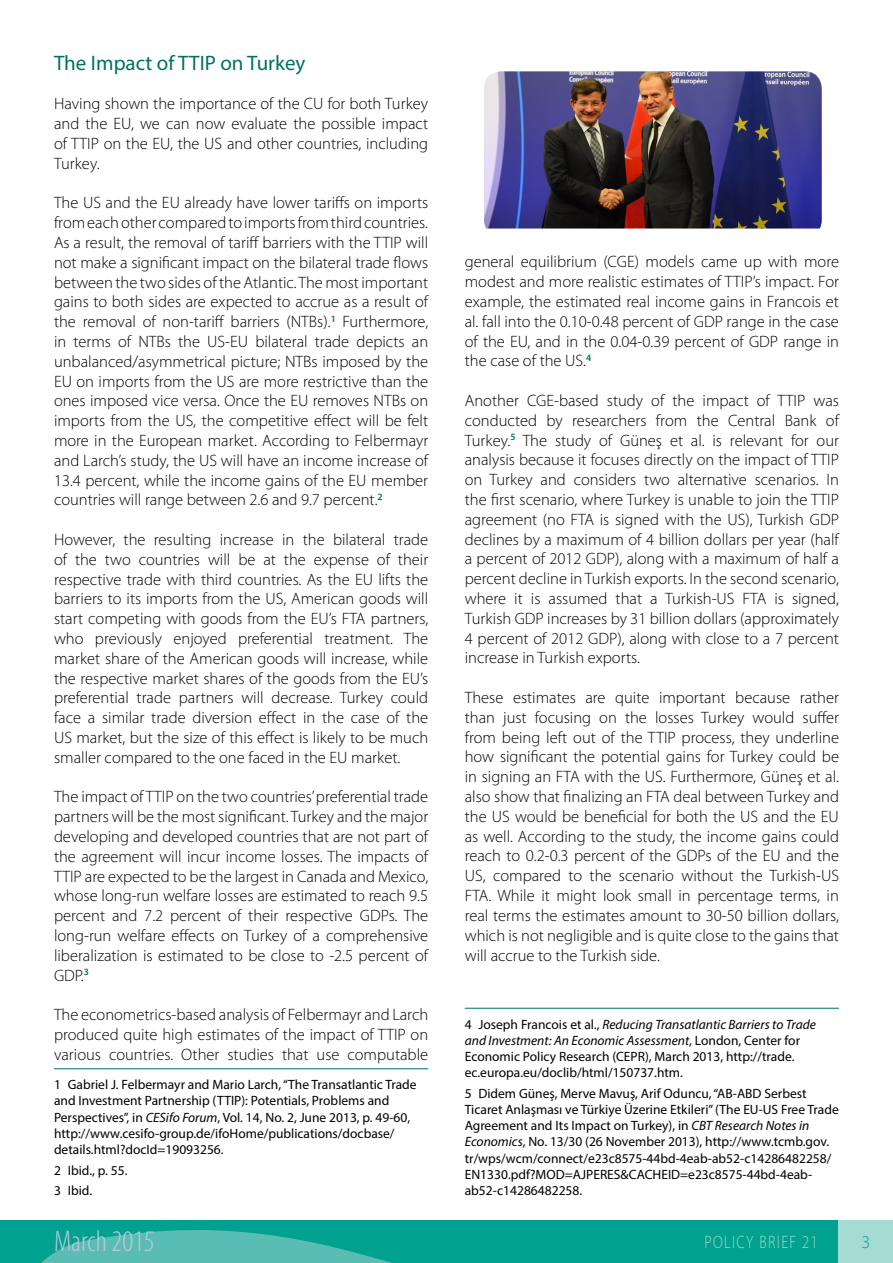
<style>
.page{position:relative;width:893px;height:1263px;background:#fff}
.page>*{position:absolute;margin:0;border:0;box-sizing:border-box;transform-origin:0 0}
.t1{font:300 condensed 30px "Myriad Pro";color:#c2c4e0}
.t2{font:21px "Myriad Pro";color:#007161}
.t3{font:300 18px "Myriad Pro";letter-spacing:.1em;color:#a6dbd4;scale:.8 1}
.t4{font:300 18px "Myriad Pro";color:#00a18e}
.t5{font:300 16.5px/19.8px "Myriad Pro";color:#000;text-align:justify}
.t6{font:13.5px/16.2px "Myriad Pro";color:#000}
.s1{font-style:italic}
</style>
<div class="page">
<svg style="left:0;top:1220px;width:839px;height:43px;background:#14a796"></svg>
<div style="left:839px;top:1220px;width:54px;height:43px;background:#a6dbd4"></div>
<hr style="left:465px;top:1008px;width:374px;height:1px;background:#007161">
<hr style="left:54px;top:1068px;width:374px;height:1px;background:#007161">
<img style="left:484px;top:71px;width:338px;height:158px">
<p class="t2" style="left:54px;top:50px;width:253px">The Impact of TTIP on Turkey</p>
<p class="t5" style="left:54px;top:94px;width:376px">Having shown the importance of the CU for both Turkey and the EU, we can now evaluate the possible impact of TTIP on the EU, the US and other countries, including Turkey.</p>
<p class="t5" style="left:54px;top:193px;width:376px">The US and the EU already have lower tariffs on imports from each other compared to imports from third countries.<br>As a result, the removal of tariff barriers with the TTIP will not make a significant impact on the bilateral trade flows between the two sides of the Atlantic. The most important gains to both sides are expected to accrue as a result of the removal of non-tariff barriers (NTBs).<sup>1</sup> Furthermore, in terms of NTBs the US-EU bilateral trade depicts an unbalanced/asymmetrical picture; NTBs imposed by the EU on imports from the US are more restrictive than the ones imposed vice versa. Once the EU removes NTBs on imports from the US, the competitive effect will be felt more in the European market. According to Felbermayr and Larch’s study, the US will have an income increase of 13.4 percent, while the income gains of the EU member countries will range between 2.6 and 9.7 percent.<sup>2</sup></p>
<p class="t5" style="left:54px;top:529px;width:376px">However, the resulting increase in the bilateral trade of the two countries will be at the expense of their respective trade with third countries. As the EU lifts the barriers to its imports from the US, American goods will start competing with goods from the EU’s FTA partners, who previously enjoyed preferential treatment. The market share of the American goods will increase, while the respective market shares of the goods from the EU’s preferential trade partners will decrease. Turkey could face a similar trade diversion effect in the case of the US market, but the size of this effect is likely to be much smaller compared to the one faced in the EU market.</p>
<p class="t5" style="left:54px;top:787px;width:376px">The impact of TTIP on the two countries’ preferential trade partners will be the most significant. Turkey and the major developing and developed countries that are not part of the agreement will incur income losses. The impacts of TTIP are expected to be the largest in Canada and Mexico, whose long-run welfare losses are estimated to reach 9.5 percent and 7.2 percent of their respective GDPs. The long-run welfare effects on Turkey of a comprehensive liberalization is estimated to be close to -2.5 percent of GDP.<sup>3</sup></p>
<p class="t5" style="left:54px;top:1005px;width:376px">The econometrics-based analysis of Felbermayr and Larch produced quite high estimates of the impact of TTIP on various countries. Other studies that use computable</p>
<p class="t6" style="left:54px;top:1076px;width:364px">1 Gabriel J. Felbermayr and Mario Larch, “The Transatlantic Trade and Investment Partnership (TTIP): Potentials, Problems and Perspectives”, in <span class="s1">CESifo Forum</span>, Vol. 14, No. 2, June 2013, p. 49-60, http://www.cesifo-group.de/ifoHome/publications/docbase/ details.html?docId=19093256.</p>
<p class="t6" style="left:54px;top:1159px;width:75px;line-height:20.4px">2 Ibid., p. 55.<br>3 Ibid.</p>
<p class="t5" style="left:465px;top:252px;width:376px">general equilibrium (CGE) models came up with more modest and more realistic estimates of TTIP’s impact. For example, the estimated real income gains in Francois et al. fall into the 0.10-0.48 percent of GDP range in the case of the EU, and in the 0.04-0.39 percent of GDP range in the case of the US.<sup>4</sup></p>
<p class="t5" style="left:465px;top:390px;width:376px">Another CGE-based study of the impact of TTIP was conducted by researchers from the Central Bank of Turkey.<sup>5</sup> The study of Güneş et al. is relevant for our analysis because it focuses directly on the impact of TTIP on Turkey and considers two alternative scenarios. In the first scenario, where Turkey is unable to join the TTIP agreement (no FTA is signed with the US), Turkish GDP declines by a maximum of 4 billion dollars per year (half a percent of 2012 GDP), along with a maximum of half a percent decline in Turkish exports. In the second scenario, where it is assumed that a Turkish-US FTA is signed, Turkish GDP increases by 31 billion dollars (approximately 4 percent of 2012 GDP), along with close to a 7 percent increase in Turkish exports.</p>
<p class="t5" style="left:465px;top:687px;width:376px">These estimates are quite important because rather than just focusing on the losses Turkey would suffer from being left out of the TTIP process, they underline how significant the potential gains for Turkey could be in signing an FTA with the US. Furthermore, Güneş et al. also show that finalizing an FTA deal between Turkey and the US would be beneficial for both the US and the EU as well. According to the study, the income gains could reach to 0.2-0.3 percent of the GDPs of the EU and the US, compared to the scenario without the Turkish-US FTA. While it might look small in percentage terms, in real terms the estimates amount to 30-50 billion dollars, which is not negligible and is quite close to the gains that will accrue to the Turkish side.</p>
<p class="t6" style="left:465px;top:1016px;width:353px">4 Joseph Francois et al., <span class="s1">Reducing Transatlantic Barriers to Trade and Investment: An Economic Assessment</span>, London, Center for Economic Policy Research (CEPR), March 2013, http://trade. ec.europa.eu/doclib/html/150737.htm.</p>
<p class="t6" style="left:465px;top:1085px;width:375px">5 Didem Güneş, Merve Mavuş, Arif Oduncu, “AB-ABD Serbest Ticaret Anlaşması ve Türkiye Üzerine Etkileri” (The EU-US Free Trade Agreement and Its Impact on Turkey), in <span class="s1">CBT Research Notes in Economics</span>, No. 13/30 (26 November 2013), http://www.tcmb.gov. tr/wps/wcm/connect/e23c8575-44bd-4eab-ab52-c14286482258/ EN1330.pdf?MOD=AJPERES&amp;CACHEID=e23c8575-44bd-4eab&shy;ab52-c14286482258.</p>
<h1 class="t1" style="left:54px;top:1224px;width:102px">March 2015</h1>
<p class="t3" style="left:704px;top:1231px;width:143px">POLICY BRIEF 21</p>
<p class="t4" style="left:862px;top:1231px;width:10px">3</p>
</div>
